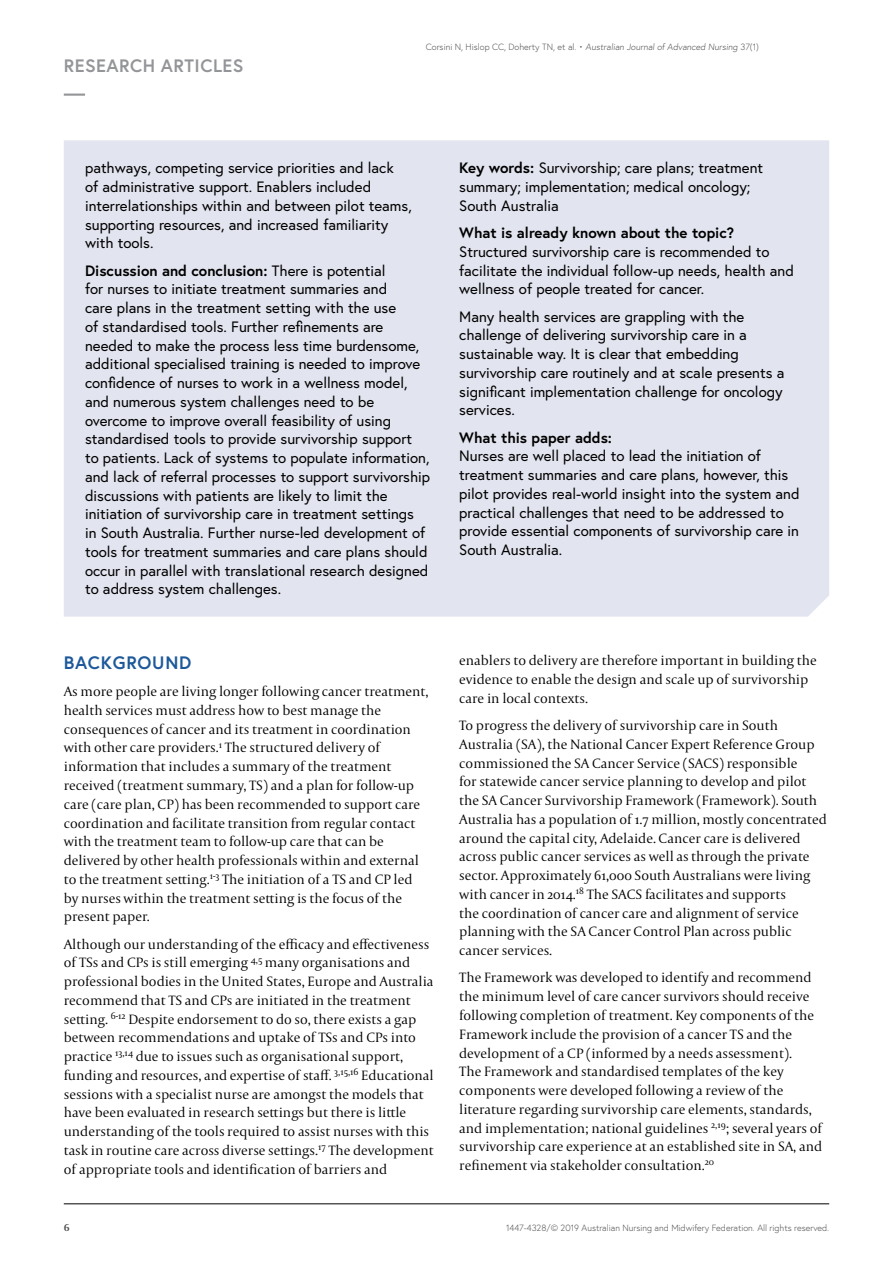
<style>
.page{position:relative;width:893px;height:1263px;background:#fff}
.page>*{position:absolute;margin:0;border:0;box-sizing:border-box;transform-origin:0 0}
.t1{font:700 18px "Europa";letter-spacing:.025em;color:#939598}
.t2{font:700 18px "Europa";letter-spacing:.04em;color:#1d599a}
.t3{font:15px/18.8px "Europa";color:#000}
.t4{font:700 15px "Europa";color:#000}
.t5{font:300 14.25px/18.8px "Capitolium 2";color:#000}
.t6{font:700 10.5px "Capitolium 2";color:#4d4d4f}
.t7{font:300 9px "Europa";color:#4d4d4f}
.s1{font-weight:700}
</style>
<div class="page">
<hr style="left:64px;top:1203px;width:765px;height:1px;background:#000">
<hr style="left:64px;top:94px;width:21px;height:2px;background:#939598">
<div style="left:64px;top:140px;width:765px;height:477px;background:#e2e4ef"></div>
<p class="t1" style="left:64px;top:54px;width:179px">RESEARCH ARTICLEs</p>
<p class="t7" style="left:426px;top:41px;width:335px">Corsini N, Hislop CC, Doherty TN, et al. • Australian Journal of Advanced Nursing 37(1)</p>
<p class="t3" style="left:85px;top:158px;width:328px">pathways, competing service priorities and lack<br>of administrative support. Enablers included interrelationships within and between pilot teams, supporting resources, and increased familiarity with tools.</p>
<p class="t3" style="left:85px;top:261px;width:347px"><span class="s1">Discussion and conclusion:</span> There is potential<br>for nurses to initiate treatment summaries and<br>care plans in the treatment setting with the use<br>of standardised tools. Further refinements are needed to make the process less time burdensome, additional specialised training is needed to improve confidence of nurses to work in a wellness model, and numerous system challenges need to be overcome to improve overall feasibility of using standardised tools to provide survivorship support<br>to patients. Lack of systems to populate information, and lack of referral processes to support survivorship discussions with patients are likely to limit the initiation of survivorship care in treatment settings<br>in South Australia. Further nurse-led development of tools for treatment summaries and care plans should occur in parallel with translational research designed to address system challenges.</p>
<p class="t2" style="left:64px;top:650px;width:129px">BACKGROUND</p>
<p class="t5" style="left:64px;top:682px;width:366px">As more people are living longer following cancer treatment, health services must address how to best manage the consequences of cancer and its treatment in coordination with other care providers.<sup>1</sup> The structured delivery of information that includes a summary of the treatment received (treatment summary, TS) and a plan for follow-up care (care plan, CP) has been recommended to support care coordination and facilitate transition from regular contact with the treatment team to follow-up care that can be delivered by other health professionals within and external to the treatment setting.<sup>1-3</sup> The initiation of a TS and CP led by nurses within the treatment setting is the focus of the present paper.</p>
<p class="t5" style="left:64px;top:934px;width:371px">Although our understanding of the efficacy and effectiveness of TSs and CPs is still emerging <sup>4,5</sup> many organisations and professional bodies in the United States, Europe and Australia recommend that TS and CPs are initiated in the treatment setting. <sup>6-12</sup> Despite endorsement to do so, there exists a gap between recommendations and uptake of TSs and CPs into practice <sup>13,14</sup> due to issues such as organisational support, funding and resources, and expertise of staff. <sup>3,15,16</sup> Educational sessions with a specialist nurse are amongst the models that have been evaluated in research settings but there is little understanding of the tools required to assist nurses with this task in routine care across diverse settings.<sup>17</sup> The development of appropriate tools and identification of barriers and</p>
<p class="t3" style="left:459px;top:158px;width:305px"><span class="s1">Key words:</span> Survivorship; care plans; treatment summary; implementation; medical oncology;<br>South Australia</p>
<p class="t4" style="left:459px;top:223px;width:276px">What is already known about the topic?</p>
<p class="t3" style="left:459px;top:242px;width:336px">Structured survivorship care is recommended to facilitate the individual follow-up needs, health and wellness of people treated for cancer.</p>
<p class="t3" style="left:459px;top:307px;width:327px">Many health services are grappling with the challenge of delivering survivorship care in a sustainable way. It is clear that embedding survivorship care routinely and at scale presents a significant implementation challenge for oncology services.</p>
<p class="t4" style="left:459px;top:427px;width:154px">What this paper adds:</p>
<p class="t3" style="left:459px;top:446px;width:342px">Nurses are well placed to lead the initiation of treatment summaries and care plans, however, this pilot provides real-world insight into the system and practical challenges that need to be addressed to provide essential components of survivorship care in South Australia.</p>
<p class="t5" style="left:459px;top:651px;width:359px">enablers to delivery are therefore important in building the evidence to enable the design and scale up of survivorship care in local contexts.</p>
<p class="t5" style="left:459px;top:716px;width:369px">To progress the delivery of survivorship care in South Australia (SA), the National Cancer Expert Reference Group commissioned the SA Cancer Service (SACS) responsible<br>for statewide cancer service planning to develop and pilot the SA Cancer Survivorship Framework (Framework). South Australia has a population of 1.7 million, mostly concentrated around the capital city, Adelaide. Cancer care is delivered across public cancer services as well as through the private sector. Approximately 61,000 South Australians were living with cancer in 2014.<sup>18</sup> The SACS facilitates and supports<br>the coordination of cancer care and alignment of service planning with the SA Cancer Control Plan across public cancer services.</p>
<p class="t5" style="left:459px;top:968px;width:364px">The Framework was developed to identify and recommend the minimum level of care cancer survivors should receive following completion of treatment. Key components of the Framework include the provision of a cancer TS and the development of a CP (informed by a needs assessment).<br>The Framework and standardised templates of the key components were developed following a review of the literature regarding survivorship care elements, standards, and implementation; national guidelines <sup>2,19</sup>; several years of survivorship care experience at an established site in SA, and refinement via stakeholder consultation.<sup>20</sup></p>
<p class="t6" style="left:64px;top:1220px;width:8px">6</p>
<p class="t7" style="left:506px;top:1222px;width:325px">1447-4328/© 2019 Australian Nursing and Midwifery Federation. All rights reserved.</p>
</div>
